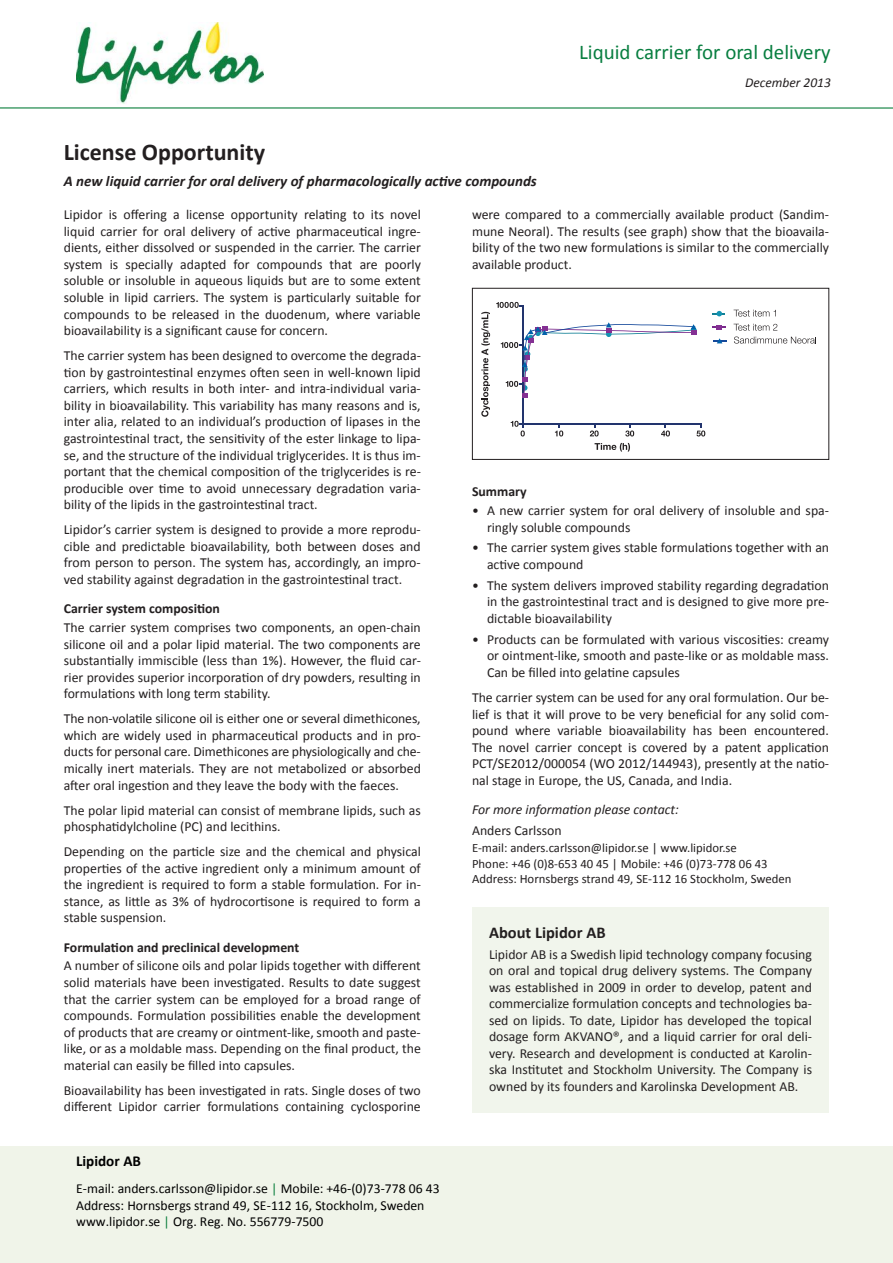
<style>
.page{position:relative;width:893px;height:1263px;background:#fff}
.page>*{position:absolute;margin:0;border:0;box-sizing:border-box;transform-origin:0 0}
.t1{font:700 24px "Calibri";color:#231f20}
.t2{font:21px "Calibri";color:#087e40}
.t3{font:700 16.5px "Calibri";color:#231f20}
.t4{font:700 15.15px "Calibri";color:#000}
.t5{font:italic 700 15px "Calibri";color:#231f20}
.t6{font:13.8px/16.5px "Calibri";color:#231f20;text-align:justify}
.t7{font:700 13.8px "Calibri";color:#231f20}
.t8{font:italic 13.8px "Calibri";color:#231f20}
.t9{font:13.65px/16.6px "Calibri";color:#000}
.t10{font:italic 13.5px "Calibri";color:#231f20}
.t11{font:12.75px/15.3px "Calibri";color:#231f20}
.s1{color:#108140}
</style>
<div class="page">
<div style="left:0;top:1146px;width:893px;height:117px;background:#f0f4e9"></div>
<hr style="left:0;top:107px;width:893px;height:2px;background:#108140">
<img style="left:76px;top:22px;width:188px;height:82px">
<div style="left:472px;top:907px;width:356px;height:206px;background:#f1f5ec"></div>
<svg style="left:712px;top:311px;width:13px;height:5px"></svg>
<svg style="left:712px;top:325px;width:13px;height:5px"></svg>
<svg style="left:713px;top:338px;width:13px;height:5px"></svg>
<hr style="left:523px;top:305px;width:1px;height:123px;background:#22346d">
<hr style="left:520px;top:424px;width:181px;height:1px;background:#22346d">
<svg style="left:496px;top:302px;width:27px;height:6px"></svg>
<svg style="left:555px;top:425px;width:8px;height:11px"></svg>
<svg style="left:590px;top:425px;width:9px;height:11px"></svg>
<svg style="left:625px;top:425px;width:9px;height:11px"></svg>
<svg style="left:661px;top:425px;width:9px;height:11px"></svg>
<svg style="left:696px;top:424px;width:9px;height:12px"></svg>
<svg style="left:595px;top:443px;width:35px;height:9px"></svg>
<svg style="left:734px;top:310px;width:42px;height:7px"></svg>
<svg style="left:734px;top:324px;width:82px;height:20px"></svg>
<svg style="left:481px;top:312px;width:9px;height:105px"></svg>
<svg style="left:511px;top:421px;width:14px;height:15px"></svg>
<svg style="left:501px;top:322px;width:196px;height:76px"></svg>
<div style="left:472px;top:288px;width:357px;height:172px;border:1px solid #231f20"></div>
<h2 class="t2" style="left:579px;top:39px;width:253px">Liquid carrier for oral delivery</h2>
<p class="t10" style="left:745px;top:74px;width:87px">December 2013</p>
<h1 class="t1" style="left:64px;top:137px;width:203px">License Opportunity</h1>
<p class="t5" style="left:64px;top:172px;width:475px">A new liquid carrier for oral delivery of pharmacologically active compounds</p>
<p class="t6" style="left:64px;top:206px;width:359px">Lipidor is offering a license opportunity relating to its novel liquid carrier for oral delivery of active pharmaceutical ingre&shy;dients, either dissolved or suspended in the carrier. The carrier system is specially adapted for compounds that are poorly soluble or insoluble in aqueous liquids but are to some extent soluble in lipid carriers. The system is particularly suitable for compounds to be released in the duodenum, where variable bioavailability is a significant cause for concern.</p>
<p class="t6" style="left:64px;top:347px;width:359px">The carrier system has been designed to overcome the degrada&shy;tion by gastrointestinal enzymes often seen in well-known lipid carriers, which results in both inter- and intra-individual varia&shy;bility in bioavailability. This variability has many reasons and is, inter alia, related to an individual’s production of lipases in the gastrointestinal tract, the sensitivity of the ester linkage to lipa&shy;se, and the structure of the individual triglycerides. It is thus im&shy;portant that the chemical composition of the triglycerides is re&shy;producible over time to avoid unnecessary degradation varia&shy;bility of the lipids in the gastrointestinal tract.</p>
<p class="t6" style="left:64px;top:521px;width:359px">Lipidor’s carrier system is designed to provide a more reprodu&shy;cible and predictable bioavailability, both between doses and from person to person. The system has, accordingly, an impro&shy;ved stability against degradation in the gastrointestinal tract.</p>
<p class="t7" style="left:64px;top:600px;width:158px">Carrier system composition</p>
<p class="t6" style="left:64px;top:618px;width:359px">The carrier system comprises two components, an open-chain silicone oil and a polar lipid material. The two components are substantially immiscible (less than 1%). However, the fluid car&shy;rier provides superior incorporation of dry powders, resulting in formulations with long term stability.</p>
<p class="t6" style="left:64px;top:710px;width:359px">The non-volatile silicone oil is either one or several dimethicones, which are widely used in pharmaceutical products and in pro&shy;ducts for personal care. Dimethicones are physiologically and che&shy;mically inert materials. They are not metabolized or absorbed after oral ingestion and they leave the body with the faeces.</p>
<p class="t6" style="left:64px;top:801px;width:359px">The polar lipid material can consist of membrane lipids, such as phosphatidylcholine (PC) and lecithins.</p>
<p class="t6" style="left:64px;top:843px;width:359px">Depending on the particle size and the chemical and physical properties of the active ingredient only a minimum amount of the ingredient is required to form a stable formulation. For in&shy;stance, as little as 3% of hydrocortisone is required to form a stable suspension.</p>
<p class="t7" style="left:64px;top:939px;width:237px">Formulation and preclinical development</p>
<p class="t6" style="left:64px;top:957px;width:359px">A number of silicone oils and polar lipids together with different solid materials have been investigated. Results to date suggest that the carrier system can be employed for a broad range of compounds. Formulation possibilities enable the development of products that are creamy or ointment-like, smooth and paste&shy;like, or as a moldable mass. Depending on the final product, the material can easily be filled into capsules.</p>
<p class="t6" style="left:64px;top:1081px;width:359px">Bioavailability has been investigated in rats. Single doses of two different Lipidor carrier formulations containing cyclosporine</p>
<p class="t6" style="left:472px;top:206px;width:359px">were compared to a commercially available product (Sandim&shy;mune Neoral). The results (see graph) show that the bioavaila&shy;bility of the two new formulations is similar to the commercially available product.</p>
<p class="t7" style="left:472px;top:483px;width:56px">Summary</p>
<p class="t6" style="left:487px;top:502px;width:344px;text-indent:-15px">• A new carrier system for oral delivery of insoluble and spa&shy;ringly soluble compounds</p>
<p class="t6" style="left:487px;top:539px;width:344px;text-indent:-15px">• The carrier system gives stable formulations together with an active compound</p>
<p class="t6" style="left:487px;top:576px;width:344px;text-indent:-15px">• The system delivers improved stability regarding degradation in the gastrointestinal tract and is designed to give more pre&shy;dictable bioavailability</p>
<p class="t6" style="left:487px;top:630px;width:344px;text-indent:-15px">• Products can be formulated with various viscosities: creamy or ointment-like, smooth and paste-like or as moldable mass.<br>Can be filled into gelatine capsules</p>
<p class="t6" style="left:472px;top:688px;width:359px">The carrier system can be used for any oral formulation. Our be&shy;lief is that it will prove to be very beneficial for any solid com&shy;pound where variable bioavailability has been encountered.<br>The novel carrier concept is covered by a patent application PCT/SE2012/000054 (WO 2012/144943), presently at the natio&shy;nal stage in Europe, the US, Canada, and India.</p>
<p class="t8" style="left:472px;top:801px;width:208px">For more information please contact:</p>
<p class="t6" style="left:472px;top:821px;width:91px">Anders Carlsson</p>
<p class="t11" style="left:472px;top:840px;width:321px">E-mail: anders.carlsson@lipidor.se | www.lipidor.se<br>Phone: +46 (0)8-653 40 45 | Mobile: +46 (0)73-778 06 43<br>Address: Hornsbergs strand 49, SE-112 16 Stockholm, Sweden</p>
<p class="t3" style="left:489px;top:922px;width:118px">About Lipidor AB</p>
<p class="t6" style="left:489px;top:945px;width:325px">Lipidor AB is a Swedish lipid technology company focusing on oral and topical drug delivery systems. The Company was established in 2009 in order to develop, patent and commercialize formulation concepts and technologies ba&shy;sed on lipids. To date, Lipidor has developed the topical dosage form AKVANO®, and a liquid carrier for oral deli&shy;very. Research and development is conducted at Karolin&shy;ska Institutet and Stockholm University. The Company is owned by its founders and Karolinska Development AB.</p>
<p class="t4" style="left:76px;top:1152px;width:66px">Lipidor AB</p>
<p class="t9" style="left:76px;top:1180px;width:365px">E-mail: anders.carlsson@lipidor.se <span class="s1">|</span> Mobile: +46-(0)73-778 06 43<br>Address: Hornsbergs strand 49, SE-112 16, Stockholm, Sweden www.lipidor.se <span class="s1">|</span> Org. Reg. No. 556779-7500</p>
</div>
